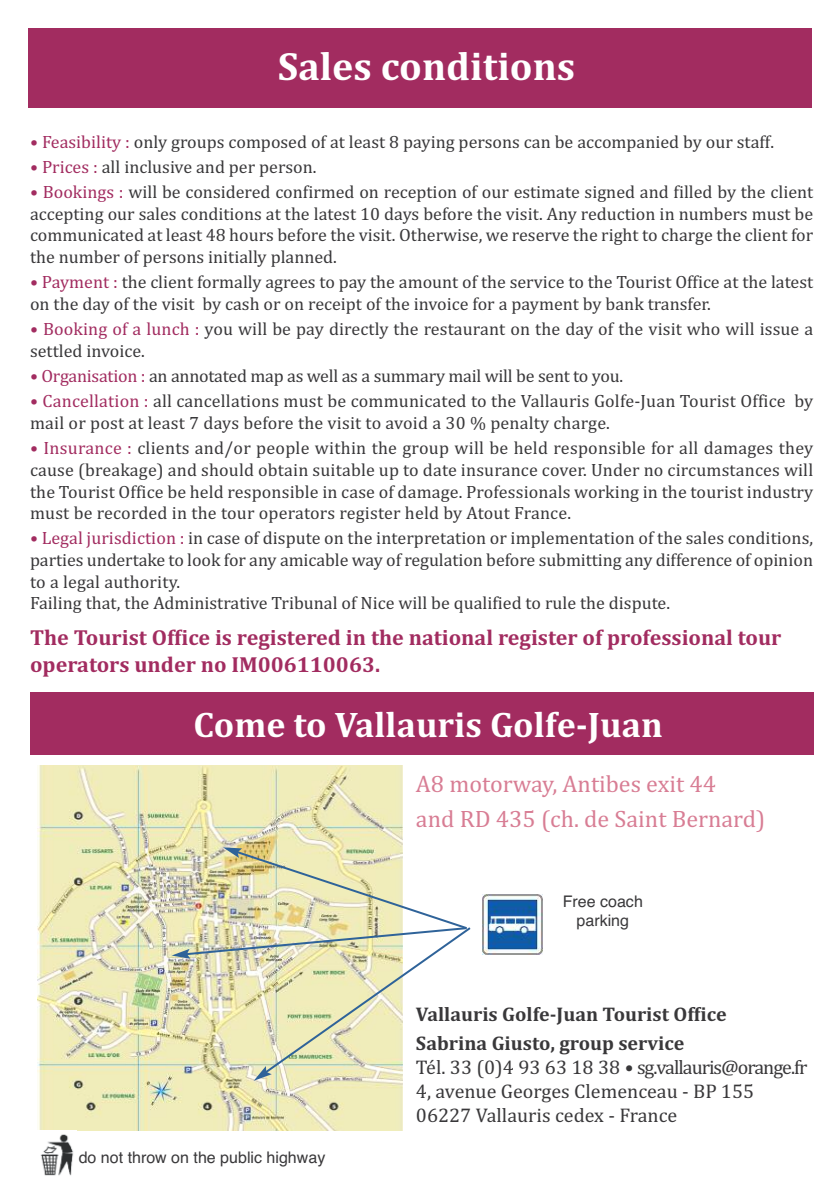
<style>
.page{position:relative;width:840px;height:1191px;background:#fff}
.page>*{position:absolute;margin:0;border:0;box-sizing:border-box;transform-origin:0 0}
.t1{font:700 40px "Cambria";color:#fff}
.t2{font:700 36px "Cambria";color:#fff}
.t3{font:24px/34.4px "Cambria";color:#d87d94}
.t4{font:700 22px/26.4px "Cambria";color:#a22c60}
.t5{font:20px/24px "Cambria";color:#39383a}
.t6{font:700 20px/29.6px "Cambria";color:#39383a}
.t7{font:18px/21.6px "Cambria";color:#39383a}
.t8{font:16px/19.2px "Helvetica";color:#39383a;text-align:center}
.s1{color:#a22c60}
</style>
<div class="page">
<div style="left:28px;top:28px;width:783px;height:80px;background:#a22c60"></div>
<div style="left:30px;top:692px;width:782px;height:62px;background:#a22c60"></div>
<img style="left:38px;top:765px;width:364px;height:365px">
<svg style="left:482px;top:894px;width:61px;height:61px"></svg>
<img style="left:482px;top:894px;width:60px;height:60px">
<img style="left:171px;top:847px;width:300px;height:233px">
<img style="left:40px;top:1134px;width:34px;height:42px">
<h1 class="t1" style="left:277px;top:43px;width:299px">Sales conditions</h1>
<p class="t7" style="left:30px;top:131px;width:745px"><span class="s1">• Feasibility :</span> only groups composed of at least 8 paying persons can be accompanied by our staff.</p>
<p class="t7" style="left:30px;top:156px;width:288px"><span class="s1">• Prices :</span> all inclusive and per person.</p>
<p class="t7" style="left:30px;top:181px;width:784px;text-align:justify"><span class="s1">• Bookings :</span> will be considered confirmed on reception of our estimate signed and filled by the client accepting our sales conditions at the latest 10 days before the visit. Any reduction in numbers must be communicated at least 48 hours before the visit. Otherwise, we reserve the right to charge the client for the number of persons initially planned.</p>
<p class="t7" style="left:30px;top:271px;width:784px"><span class="s1">• Payment :</span> the client formally agrees to pay the amount of the service to the Tourist Office at the latest on the day of the visit by cash or on receipt of the invoice for a payment by bank transfer.</p>
<p class="t7" style="left:30px;top:318px;width:784px"><span class="s1">• Booking of a lunch :</span> you will be pay directly the restaurant on the day of the visit who will issue a settled invoice.</p>
<p class="t7" style="left:30px;top:365px;width:594px"><span class="s1">• Organisation :</span> an annotated map as well as a summary mail will be sent to you.</p>
<p class="t7" style="left:30px;top:390px;width:784px"><span class="s1">• Cancellation :</span> all cancellations must be communicated to the Vallauris Golfe-Juan Tourist Office by mail or post at least 7 days before the visit to avoid a 30 % penalty charge.</p>
<p class="t7" style="left:30px;top:437px;width:784px;text-align:justify"><span class="s1">• Insurance :</span> clients and/or people within the group will be held responsible for all damages they cause (breakage) and should obtain suitable up to date insurance cover. Under no circumstances will the Tourist Office be held responsible in case of damage. Professionals working in the tourist industry must be recorded in the tour operators register held by Atout France.</p>
<p class="t7" style="left:30px;top:527px;width:784px"><span class="s1">• Legal jurisdiction :</span> in case of dispute on the interpretation or implementation of the sales conditions, parties undertake to look for any amicable way of regulation before submitting any difference of opinion to a legal authority.<br>Failing that, the Administrative Tribunal of Nice will be qualified to rule the dispute.</p>
<p class="t4" style="left:30px;top:624px;width:752px">The Tourist Office is registered in the national register of professional tour operators under no IM006110063.</p>
<h2 class="t2" style="left:193px;top:703px;width:470px">Come to Vallauris Golfe-Juan</h2>
<h3 class="t3" style="left:416px;top:767px;width:351px">A8 motorway, Antibes exit 44<br>and RD 435 (ch. de Saint Bernard)</h3>
<p class="t8" style="left:562px;top:891px;width:82px">Free coach parking</p>
<p class="t8" style="left:79px;top:1147px;width:248px">do not throw on the public highway</p>
<p class="t6" style="left:416px;top:998px;width:312px">Vallauris Golfe-Juan Tourist Office<br>Sabrina Giusto, group service</p>
<p class="t5" style="left:416px;top:1055px;width:393px">Tél. 33 (0)4 93 63 18 38 • sg.vallauris@orange.fr<br>4, avenue Georges Clemenceau - BP 155<br>06227 Vallauris cedex - France</p>
</div>
